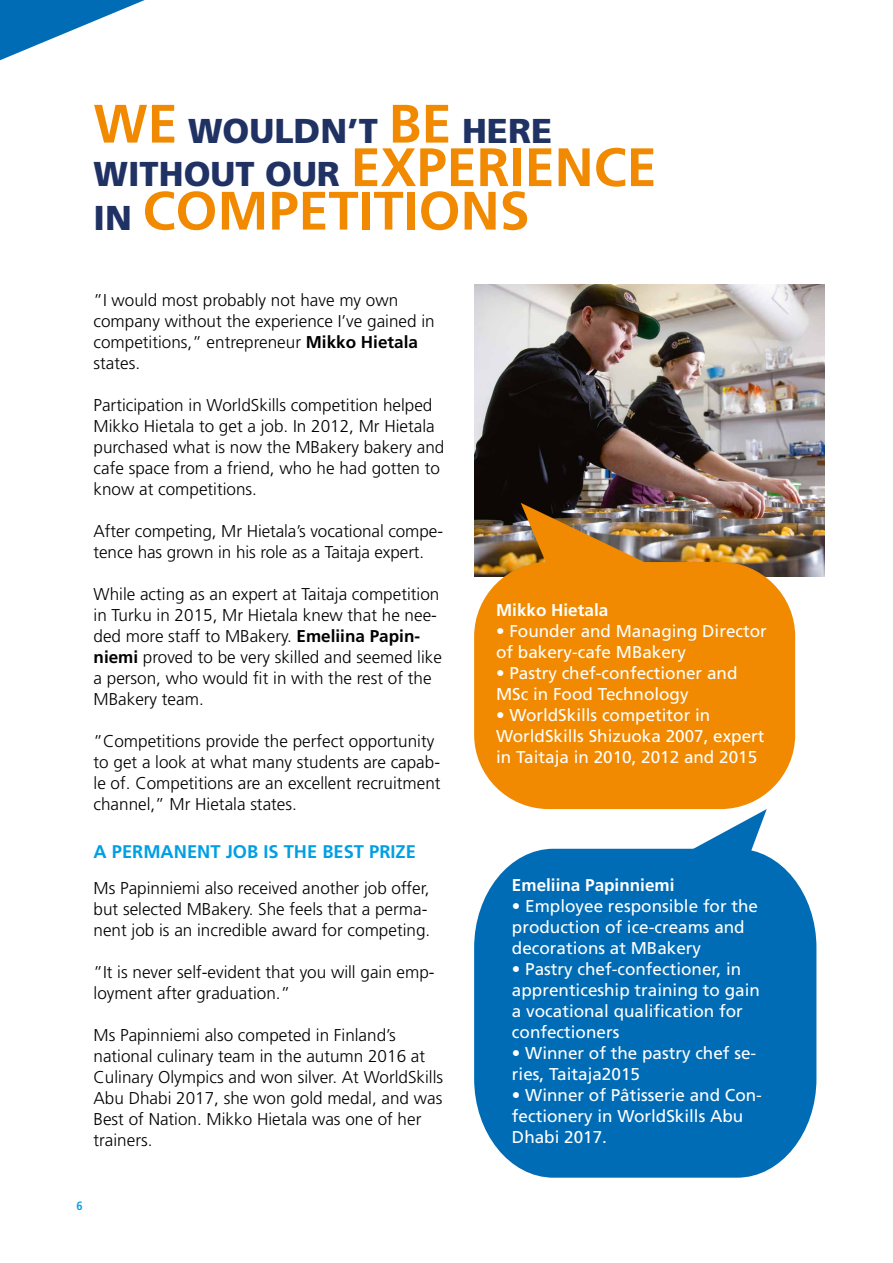
<style>
.page{position:relative;width:893px;height:1263px;background:#fff}
.page>*{position:absolute;margin:0;border:0;box-sizing:border-box;transform-origin:0 0}
.t1{font:700 54px "Frutiger LT Std";color:#f18a00}
.t2{font:900 34.5px/43.5px "Frutiger LT Std";color:#1f3263}
.t3{font:700 18.3px "Frutiger LT Std";color:#009fe3}
.t4{font:300 17.1px/21px "Frutiger LT Std";color:#000}
.t5{font:17.1px/21px "Frutiger LT Std";color:#fff}
.t6{font:700 17.1px "Frutiger LT Std";color:#fff}
.t7{font:700 condensed 12px "Frutiger LT Std";color:#009fe3}
.s1{font-weight:700;font-size:54px;color:#f18a00}
.s2{font-weight:900;font-size:34.5px;color:#1f3263}
.s3{font-weight:700}
</style>
<div class="page">
<div style="left:474px;top:849px;width:342px;height:329px;background:#006cb6"></div>
<svg style="left:627px;top:809px;width:140px;height:76px"></svg>
<img style="left:474px;top:285px;width:351px;height:291px">
<svg style="left:0;top:0;width:145px;height:61px"></svg>
<div style="left:474px;top:562px;width:321px;height:247px;background:#f18a00;border-radius:74px"></div>
<img style="left:521px;top:503px;width:131px;height:63px">
<h2 class="t2" style="left:94px;top:109px;width:565px"><span class="s1">WE</span> WOULDN’T <span class="s1">BE</span> HERE<br>WITHOUT OUR <span class="s1">EXPERIENCE</span></h2>
<h1 class="t1" style="left:94px;top:179px;width:438px"><span class="s2">IN</span> COMPETITIONS</h1>
<p class="t4" style="left:94px;top:290px;width:343px">”I would most probably not have my own company without the experience I’ve gained in competitions,” entrepreneur <span class="s3">Mikko Hietala </span>states.</p>
<p class="t4" style="left:94px;top:395px;width:352px">Participation in WorldSkills competition helped Mikko Hietala to get a job. In 2012, Mr Hietala purchased what is now the MBakery bakery and cafe space from a friend, who he had gotten to know at competitions.</p>
<p class="t4" style="left:94px;top:521px;width:351px">After competing, Mr Hietala’s vocational compe&shy;tence has grown in his role as a Taitaja expert.</p>
<p class="t4" style="left:94px;top:584px;width:350px">While acting as an expert at Taitaja competition in Turku in 2015, Mr Hietala knew that he nee&shy;ded more staff to MBakery. <span class="s3">Emeliina Papin&shy;niemi</span> proved to be very skilled and seemed like a person, who would fit in with the rest of the MBakery team.</p>
<p class="t4" style="left:94px;top:731px;width:349px">”Competitions provide the perfect opportunity to get a look at what many students are capab&shy;le of. Competitions are an excellent recruitment channel,” Mr Hietala states.</p>
<p class="t3" style="left:94px;top:841px;width:324px">A PERMANENT JOB IS THE BEST PRIZE</p>
<p class="t4" style="left:94px;top:878px;width:338px">Ms Papinniemi also received another job offer, but selected MBakery. She feels that a perma&shy;nent job is an incredible award for competing.</p>
<p class="t4" style="left:94px;top:962px;width:343px">”It is never self-evident that you will gain emp&shy;loyment after graduation.”</p>
<p class="t4" style="left:94px;top:1025px;width:351px">Ms Papinniemi also competed in Finland’s national culinary team in the autumn 2016 at Culinary Olympics and won silver. At WorldSkills Abu Dhabi 2017, she won gold medal, and was Best of Nation. Mikko Hietala was one of her trainers.</p>
<p class="t7" style="left:77px;top:1199px;width:8px">6</p>
<p class="t6" style="left:496px;top:600px;width:114px">Mikko Hietala</p>
<p class="t5" style="left:496px;top:621px;width:272px">• Founder and Managing Director of bakery-cafe MBakery</p>
<p class="t5" style="left:496px;top:663px;width:243px">• Pastry chef-confectioner and<br>MSc in Food Technology</p>
<p class="t5" style="left:496px;top:705px;width:270px">• WorldSkills competitor in<br>WorldSkills Shizuoka 2007, expert in Taitaja in 2010, 2012 and 2015</p>
<p class="t6" style="left:512px;top:875px;width:164px">Emeliina Papinniemi</p>
<p class="t5" style="left:512px;top:895px;width:248px">• Employee responsible for the production of ice-creams and decorations at MBakery</p>
<p class="t5" style="left:512px;top:958px;width:250px">• Pastry chef-confectioner, in apprenticeship training to gain a vocational qualification for confectioners</p>
<p class="t5" style="left:512px;top:1042px;width:246px">• Winner of the pastry chef se&shy;ries, Taitaja2015</p>
<p class="t5" style="left:512px;top:1084px;width:251px">• Winner of Pâtisserie and Con&shy;fectionery in WorldSkills Abu<br>Dhabi 2017.</p>
</div>
